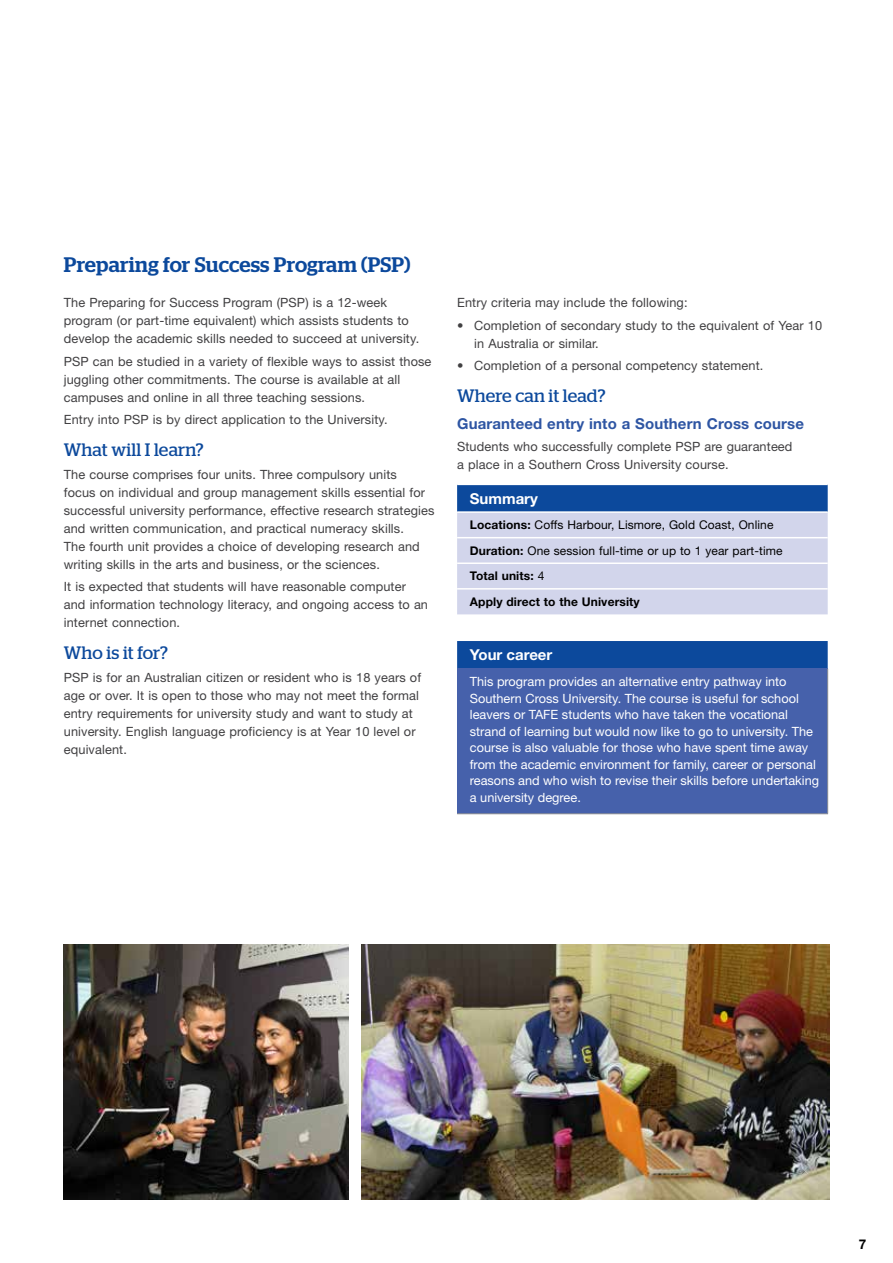
<style>
.page{position:relative;width:893px;height:1263px;background:#fff}
.page>*{position:absolute;margin:0;border:0;box-sizing:border-box;transform-origin:0 0}
.t1{font:500 21px "Stag";letter-spacing:.01em;color:#0c499c}
.t2{font:18px "Stag";letter-spacing:.01em;color:#0c499c}
.t3{font:700 15px "Helvetica Neue LT Std";letter-spacing:.01em;color:#2e55a3}
.t4{font:700 15px "Helvetica Neue LT Std";color:#fff}
.t5{font:700 13.5px "Helvetica Neue LT Std";color:#000}
.t6{font:12.75px/18px "Helvetica Neue LT Std";letter-spacing:.01em;color:#414042}
.t7{font:12.75px/16.5px "Helvetica Neue LT Std";color:#fff}
.t8{font:12px/25.5px "Helvetica Neue LT Std";letter-spacing:.01em;color:#000}
.s1{font-weight:700}
</style>
<div class="page">
<img style="left:64px;top:944px;width:284px;height:255px">
<svg style="left:457px;top:485px;width:371px;height:184px;fill:#0c499c"></svg>
<div style="left:457px;top:513px;width:371px;height:101px;background:#d2d5eb"></div>
<div style="left:457px;top:669px;width:371px;height:145px;background:#4661ab"></div>
<hr style="left:827px;top:669px;width:1px;height:144px;background:#939598">
<hr style="left:457px;top:813px;width:371px;height:1px;background:#939598">
<hr style="left:457px;top:537px;width:371px;height:1px;background:#fff">
<hr style="left:457px;top:562px;width:371px;height:2px;background:#fff">
<hr style="left:457px;top:588px;width:371px;height:2px;background:#fff">
<hr style="left:457px;top:511px;width:371px;height:2px;background:#fff">
<img style="left:361px;top:944px;width:468px;height:255px">
<h1 class="t1" style="left:64px;top:253px;width:348px">Preparing for Success Program (PSP)</h1>
<p class="t6" style="left:64px;top:294px;width:357px">The Preparing for Success Program (PSP) is a 12-week program (or part-time equivalent) which assists students to develop the academic skills needed to succeed at university.</p>
<p class="t6" style="left:64px;top:352px;width:369px">PSP can be studied in a variety of flexible ways to assist those juggling other commitments. The course is available at all campuses and online in all three teaching sessions.</p>
<p class="t6" style="left:64px;top:410px;width:325px">Entry into PSP is by direct application to the University.</p>
<h2 class="t2" style="left:64px;top:440px;width:141px">What will I learn?</h2>
<p class="t6" style="left:64px;top:465px;width:372px">The course comprises four units. Three compulsory units<br>focus on individual and group management skills essential for successful university performance, effective research strategies and written communication, and practical numeracy skills.<br>The fourth unit provides a choice of developing research and writing skills in the arts and business, or the sciences.</p>
<p class="t6" style="left:64px;top:577px;width:366px">It is expected that students will have reasonable computer and information technology literacy, and ongoing access to an internet connection.</p>
<h2 class="t2" style="left:64px;top:643px;width:106px">Who is it for?</h2>
<p class="t6" style="left:64px;top:668px;width:359px">PSP is for an Australian citizen or resident who is 18 years of age or over. It is open to those who may not meet the formal entry requirements for university study and want to study at university. English language proficiency is at Year 10 level or equivalent.</p>
<p class="t6" style="left:457px;top:294px;width:232px">Entry criteria may include the following:</p>
<p class="t6" style="left:474px;top:316px;width:349px;text-indent:-17px">• Completion of secondary study to the equivalent of Year 10 in Australia or similar.</p>
<p class="t6" style="left:457px;top:356px;width:308px">• Completion of a personal competency statement.</p>
<h2 class="t2" style="left:457px;top:386px;width:150px">Where can it lead?</h2>
<p class="t3" style="left:457px;top:414px;width:348px">Guaranteed entry into a Southern Cross course</p>
<p class="t6" style="left:457px;top:437px;width:337px">Students who successfully complete PSP are guaranteed a place in a Southern Cross University course.</p>
<p class="t4" style="left:470px;top:489px;width:70px">Summary</p>
<p class="t8" style="left:470px;top:512px;width:314px"><span class="s1">Locations:</span> Coffs Harbour, Lismore, Gold Coast, Online <span class="s1">Duration:</span> One session full-time or up to 1 year part-time <span class="s1">Total units:</span> 4<br><span class="s1">Apply direct to the University</span></p>
<p class="t4" style="left:470px;top:646px;width:84px">Your career</p>
<p class="t7" style="left:470px;top:673px;width:351px">This program provides an alternative entry pathway into Southern Cross University. The course is useful for school leavers or TAFE students who have taken the vocational strand of learning but would now like to go to university. The course is also valuable for those who have spent time away from the academic environment for family, career or personal reasons and who wish to revise their skills before undertaking a university degree.</p>
<p class="t5" style="left:859px;top:1236px;width:9px">7</p>
</div>
